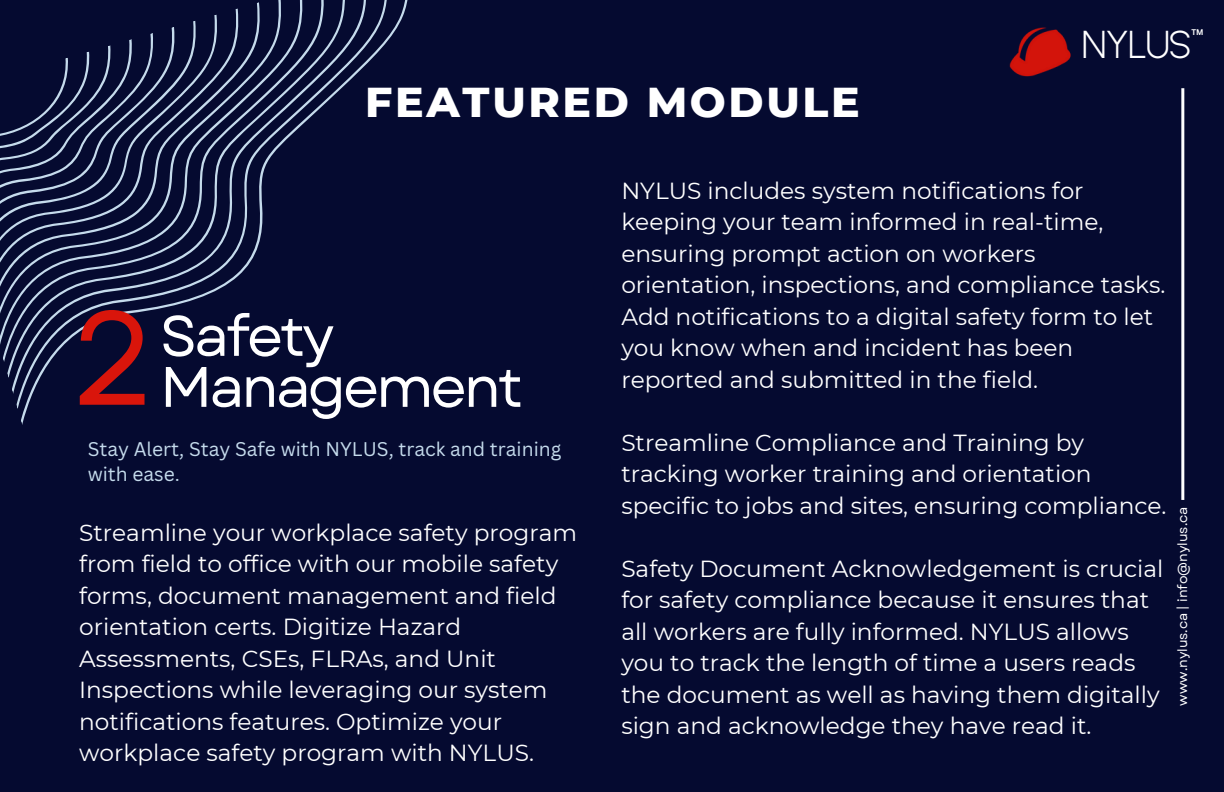
<style>
.page{position:relative;width:1224px;height:792px;background:#050a30}
.page>*{position:absolute;margin:0;border:0;box-sizing:border-box;transform-origin:0 0}
.t1{font:133px "Garet";color:#d9150b}
.t2{font:57px/51px "Garet";letter-spacing:-.055em;color:#fff}
.t3{font:800 42.6px "Montserrat";letter-spacing:.06em;color:#fff}
.t4{font:300 31.4px "Glasgow";color:#fff}
.t5{font:23.2px/31.6px "Montserrat";color:#fff}
.t6{font:19.2px/25.6px "Canva Sans";color:#c5dbec}
.t7{font:13.2px "Garet";color:#fff}
.t8{font:700 8px "Canva Sans";color:#fff}
</style>
<div class="page">
<hr style="left:1181px;top:88px;width:3px;height:412px;background:#fff">
<svg style="left:0;top:0;width:408px;height:425px"></svg>
<img style="left:1009px;top:27px;width:62px;height:50px">
<p class="t3" style="left:365px;top:76px;width:496px">FEATURED MODULE</p>
<p class="t4" style="left:1083px;top:20px;width:110px">NYLUS</p>
<h3 class="t8" style="left:1192px;top:26px;width:14px">TM</h3>
<h1 class="t1" style="left:70px;top:262px;width:87px">2</h1>
<p class="t2" style="left:160px;top:311px;width:365px">Safety<br>Management</p>
<h4 class="t5" style="left:621px;top:175px;width:546px">NYLUS includes system notifications for keeping your team informed in real-time, ensuring prompt action on workers orientation, inspections, and compliance tasks.<br>Add notifications to a digital safety form to let you know when and incident has been reported and submitted in the field.</h4>
<p class="t6" style="left:88px;top:436px;width:475px">Stay Alert, Stay Safe with NYLUS, track and training with ease.</p>
<h4 class="t5" style="left:79px;top:517px;width:499px">Streamline your workplace safety program from field to office with our mobile safety forms, document management and field orientation certs. Digitize Hazard Assessments, CSEs, FLRAs, and Unit Inspections while leveraging our system notifications features. Optimize your workplace safety program with NYLUS.</h4>
<h4 class="t5" style="left:621px;top:427px;width:547px">Streamline Compliance and Training by tracking worker training and orientation specific to jobs and sites, ensuring compliance.</h4>
<p class="t5" style="left:621px;top:553px;width:544px">Safety Document Acknowledgement is crucial for safety compliance because it ensures that all workers are fully informed. NYLUS allows you to track the length of time a users reads the document as well as having them digitally sign and acknowledge they have read it.</p>
<p class="t7" style="left:1173px;top:706px;width:201px;rotate:-90deg">www.nylus.ca | info@nylus.ca</p>
</div>
